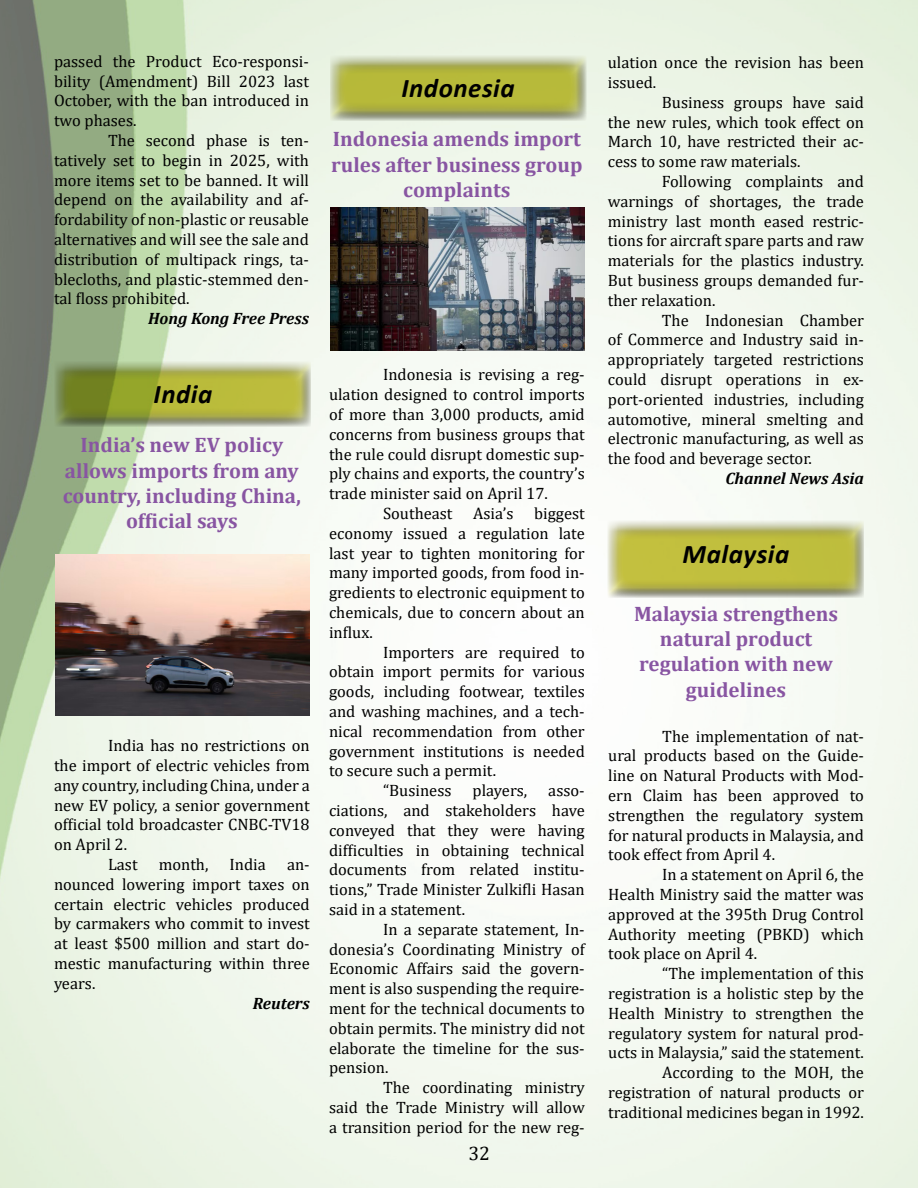
<style>
.page{position:relative;width:918px;height:1188px;background:#fff}
.page>*{position:absolute;margin:0;border:0;box-sizing:border-box;transform-origin:0 0}
.Head{font:italic 700 27px "Calibri";letter-spacing:.02em;color:#000}
.Policy_Update_title{font:700 21px/25.2px "Cambria";color:#8855a2;text-align:center}
.t1{font:19.5px "Cambria";color:#000}
.Policy_Updates{font:16.5px/19.8px "Cambria";color:#000;text-align:justify}
.Policy_Updates_source{font:italic 700 16.5px "Cambria";color:#000}
</style>
<div class="page">
<img style="left:0;top:0;width:918px;height:1188px">
<div style="left:608px;top:502px;width:258px;height:97px;background:#f8fbf6"></div>
<div style="left:608px;top:521px;width:258px;height:78px;background:#000;opacity:.75"></div>
<div style="left:54px;top:343px;width:258px;height:85px;background:#000;opacity:.5"></div>
<div style="left:54px;top:350px;width:258px;height:74px;background:#fff;opacity:.75"></div>
<div style="left:54px;top:362px;width:258px;height:66px;background:#000;opacity:.75"></div>
<img style="left:55px;top:554px;width:255px;height:162px">
<div style="left:329px;top:37px;width:259px;height:85px;background:#ebf3e4"></div>
<div style="left:329px;top:56px;width:259px;height:66px;background:#000;opacity:.75"></div>
<img style="left:330px;top:208px;width:255px;height:143px">
<p class="Policy_Updates" style="left:54px;top:51px;width:257px">passed the Product Eco-responsi&shy;bility (Amendment) Bill 2023 last October, with the ban introduced in two phases.</p>
<p class="Policy_Updates" style="left:54px;top:130px;width:257px;text-indent:54px">The second phase is ten&shy;tatively set to begin in 2025, with more items set to be banned. It will depend on the availability and af&shy;fordability of non-plastic or reusable alternatives and will see the sale and distribution of multipack rings, ta&shy;blecloths, and plastic-stemmed den&shy;tal floss prohibited.</p>
<p class="Policy_Updates_source" style="left:148px;top:307px;width:162px">Hong Kong Free Press</p>
<p class="Head" style="left:154px;top:375px;width:60px">India</p>
<p class="Policy_Update_title" style="left:63px;top:432px;width:240px">India’s new EV policy allows imports from any country, including China, official says</p>
<p class="Policy_Updates" style="left:54px;top:736px;width:257px;text-indent:54px">India has no restrictions on the import of electric vehicles from any country, including China, under a new EV policy, a senior government official told broadcaster CNBC-TV18 on April 2.</p>
<p class="Policy_Updates" style="left:108px;top:854px;width:31px">Last</p>
<p class="Policy_Updates" style="left:159px;top:854px;width:51px">month,</p>
<p class="Policy_Updates" style="left:230px;top:854px;width:38px">India</p>
<p class="Policy_Updates" style="left:54px;top:854px;width:257px;text-indent:233px">an&shy;nounced lowering import taxes on certain electric vehicles produced by carmakers who commit to invest at least $500 million and start do&shy;mestic manufacturing within three years.</p>
<p class="Policy_Updates_source" style="left:253px;top:991px;width:58px">Reuters</p>
<p class="Head" style="left:401px;top:69px;width:115px">Indonesia</p>
<p class="Policy_Update_title" style="left:331px;top:126px;width:253px">Indonesia amends import rules after business group complaints</p>
<p class="Policy_Updates" style="left:329px;top:365px;width:257px;text-indent:54px">Indonesia is revising a reg&shy;ulation designed to control imports of more than 3,000 products, amid concerns from business groups that the rule could disrupt domestic sup&shy;ply chains and exports, the country’s trade minister said on April 17.</p>
<p class="Policy_Updates" style="left:383px;top:503px;width:71px">Southeast</p>
<p class="Policy_Updates" style="left:473px;top:503px;width:42px">Asia’s</p>
<p class="Policy_Updates" style="left:329px;top:503px;width:257px;text-indent:205px">biggest economy issued a regulation late last year to tighten monitoring for many imported goods, from food in&shy;gredients to electronic equipment to chemicals, due to concern about an influx.</p>
<p class="Policy_Updates" style="left:329px;top:642px;width:257px;text-indent:54px">Importers are required to obtain import permits for various goods, including footwear, textiles and washing machines, and a tech&shy;nical recommendation from other government institutions is needed to secure such a permit.</p>
<p class="Policy_Updates" style="left:383px;top:781px;width:70px">“Business</p>
<p class="Policy_Updates" style="left:473px;top:781px;width:56px">players,</p>
<p class="Policy_Updates" style="left:329px;top:781px;width:257px;text-indent:219px">asso&shy;ciations, and stakeholders have conveyed that they were having difficulties in obtaining technical documents from related institu&shy;tions,” Trade Minister Zulkifli Hasan said in a statement.</p>
<p class="Policy_Updates" style="left:329px;top:919px;width:257px;text-indent:54px">In a separate statement, In&shy;donesia’s Coordinating Ministry of Economic Affairs said the govern&shy;ment is also suspending the require&shy;ment for the technical documents to obtain permits. The ministry did not elaborate the timeline for the sus&shy;pension.</p>
<p class="Policy_Updates" style="left:329px;top:1078px;width:257px;text-indent:54px">The coordinating ministry said the Trade Ministry will allow a transition period for the new reg-</p>
<p class="t1" style="left:468px;top:1142px;width:23px">32</p>
<p class="Policy_Updates" style="left:608px;top:53px;width:258px">ulation once the revision has been issued.</p>
<p class="Policy_Updates" style="left:608px;top:92px;width:258px;text-indent:54px">Business groups have said the new rules, which took effect on March 10, have restricted their ac&shy;cess to some raw materials.</p>
<p class="Policy_Updates" style="left:608px;top:171px;width:258px;text-indent:54px">Following complaints and warnings of shortages, the trade ministry last month eased restric&shy;tions for aircraft spare parts and raw materials for the plastics industry.<br>But business groups demanded fur&shy;ther relaxation.</p>
<p class="Policy_Updates" style="left:608px;top:310px;width:258px;text-indent:54px">The Indonesian Chamber of Commerce and Industry said in&shy;appropriately targeted restrictions could disrupt operations in ex&shy;port-oriented industries, including automotive, mineral smelting and electronic manufacturing, as well as the food and beverage sector.</p>
<p class="Policy_Updates_source" style="left:725px;top:467px;width:140px">Channel News Asia</p>
<p class="Head" style="left:683px;top:535px;width:108px">Malaysia</p>
<p class="Policy_Update_title" style="left:634px;top:600px;width:206px">Malaysia strengthens natural product regulation with new guidelines</p>
<p class="Policy_Updates" style="left:608px;top:726px;width:257px;text-indent:54px">The implementation of nat&shy;ural products based on the Guide&shy;line on Natural Products with Mod&shy;ern Claim has been approved to strengthen the regulatory system for natural products in Malaysia, and took effect from April 4.</p>
<p class="Policy_Updates" style="left:608px;top:865px;width:257px;text-indent:54px">In a statement on April 6, the Health Ministry said the matter was approved at the 395th Drug Control Authority meeting (PBKD) which took place on April 4.</p>
<p class="Policy_Updates" style="left:608px;top:964px;width:257px;text-indent:54px">“The implementation of this registration is a holistic step by the Health Ministry to strengthen the regulatory system for natural prod&shy;ucts in Malaysia,” said the statement.</p>
<p class="Policy_Updates" style="left:608px;top:1063px;width:257px;text-indent:54px">According to the MOH, the registration of natural products or traditional medicines began in 1992.</p>
</div>
